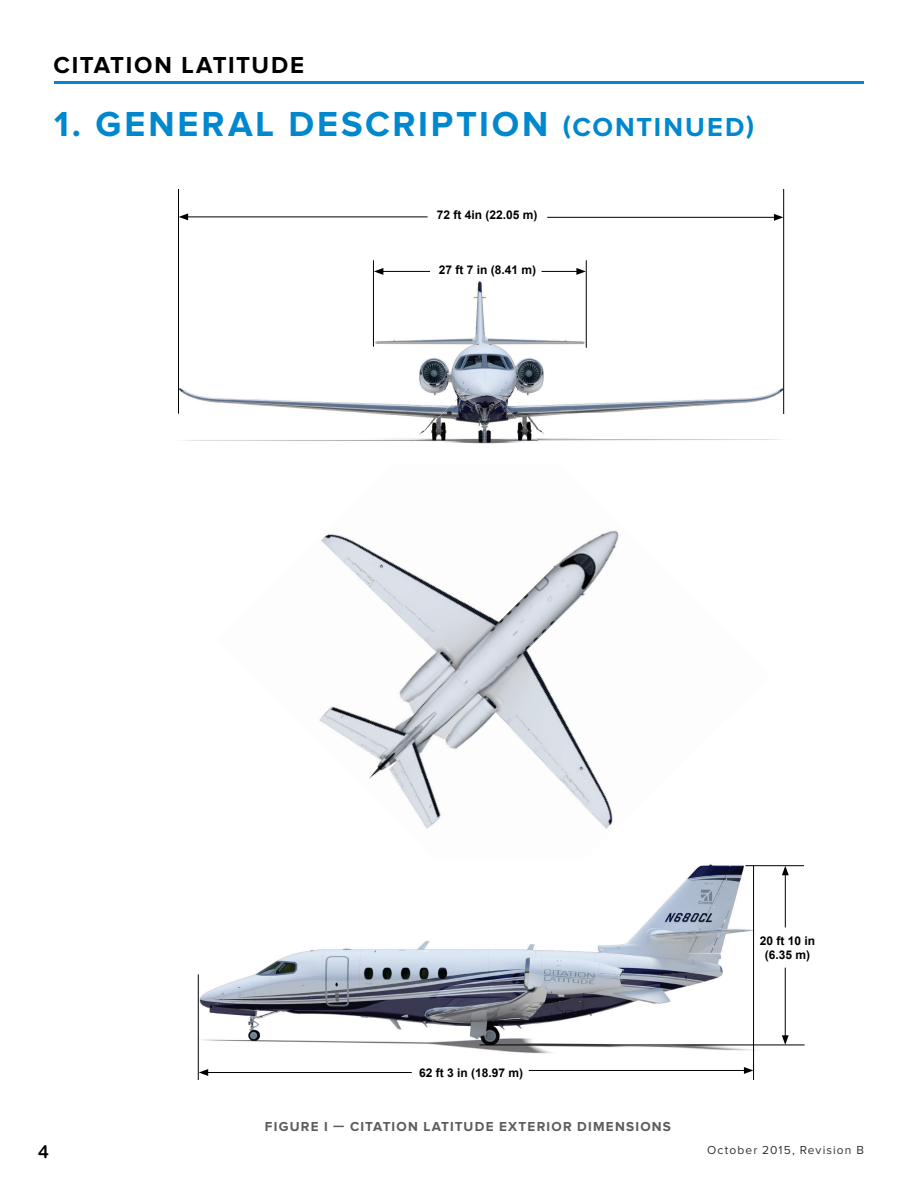
<style>
.page{position:relative;width:918px;height:1188px;background:#fff}
.page>*{position:absolute;margin:0;border:0;box-sizing:border-box;transform-origin:0 0}
.t1{font:700 36px "Proxima Nova";letter-spacing:.075em;color:#0088ce}
.t2{font:700 24px "Proxima Nova";letter-spacing:.06em;color:#000}
.t3{font:18px "Arial Rounded MT Bold";color:#000}
.t4{font:700 13.5px "Proxima Nova";letter-spacing:.09em;color:#5c5c5c}
.t5{font:700 12px/14.4px "Arial";color:#000;text-align:center}
.t6{font:12px "Proxima Nova";letter-spacing:.09em;color:#333}
.s1{font-size:27px}
</style>
<div class="page">
<hr style="left:54px;top:81px;width:810px;height:3px;background:#0088ce">
<hr style="left:785px;top:968px;width:1px;height:70px;background:#000">
<svg style="left:782px;top:1035px;width:7px;height:10px"></svg>
<img style="left:197px;top:864px;width:562px;height:203px">
<img style="left:465px;top:530px;width:154px;height:299px">
<img style="left:321px;top:534px;width:144px;height:104px">
<img style="left:319px;top:638px;width:188px;height:191px">
<img style="left:432px;top:864px;width:153px;height:71px">
<img style="left:179px;top:261px;width:276px;height:180px">
<img style="left:455px;top:258px;width:330px;height:155px">
<img style="left:562px;top:413px;width:223px;height:28px">
<img style="left:391px;top:379px;width:171px;height:65px">
<hr style="left:542px;top:271px;width:37px;height:1px;background:#000">
<svg style="left:576px;top:268px;width:10px;height:7px"></svg>
<hr style="left:586px;top:260px;width:1px;height:88px;background:#000">
<hr style="left:381px;top:271px;width:49px;height:1px;background:#000">
<svg style="left:374px;top:268px;width:9px;height:7px"></svg>
<hr style="left:373px;top:260px;width:1px;height:87px;background:#000">
<hr style="left:783px;top:189px;width:1px;height:225px;background:#000">
<hr style="left:547px;top:217px;width:229px;height:1px;background:#000">
<svg style="left:774px;top:214px;width:9px;height:7px"></svg>
<hr style="left:186px;top:217px;width:242px;height:1px;background:#000">
<svg style="left:179px;top:213px;width:9px;height:7px"></svg>
<hr style="left:529px;top:1070px;width:217px;height:1px;background:#000">
<svg style="left:744px;top:1067px;width:9px;height:7px"></svg>
<hr style="left:206px;top:1072px;width:206px;height:1px;background:#000">
<svg style="left:199px;top:1069px;width:9px;height:7px"></svg>
<hr style="left:753px;top:866px;width:1px;height:214px;background:#000">
<hr style="left:198px;top:974px;width:1px;height:106px;background:#000">
<hr style="left:178px;top:189px;width:1px;height:225px;background:#000">
<hr style="left:745px;top:865px;width:59px;height:1px;background:#000">
<hr style="left:785px;top:873px;width:1px;height:54px;background:#000">
<svg style="left:782px;top:866px;width:7px;height:9px"></svg>
<hr style="left:480px;top:1045px;width:325px;height:1px;background:#000">
<h2 class="t2" style="left:54px;top:51px;width:252px">CITATION LATITUDE</h2>
<h1 class="t1" style="left:54px;top:104px;width:702px">1. GENERAL DESCRIPTION <span class="s1">(CONTINUED)</span></h1>
<p class="t5" style="left:437px;top:208px;width:102px">72 ft 4in (22.05 m)</p>
<p class="t5" style="left:439px;top:263px;width:99px">27 ft 7 in (8.41 m)</p>
<p class="t5" style="left:419px;top:1066px;width:106px">62 ft 3 in (18.97 m)</p>
<p class="t4" style="left:265px;top:1119px;width:408px">FIGURE I — CITATION LATITUDE EXTERIOR DIMENSIONS</p>
<p class="t5" style="left:760px;top:934px;width:57px">20 ft 10 in (6.35 m)</p>
<h3 class="t3" style="left:38px;top:1141px;width:12px">4</h3>
<p class="t6" style="left:707px;top:1144px;width:158px">October 2015, Revision B</p>
</div>
